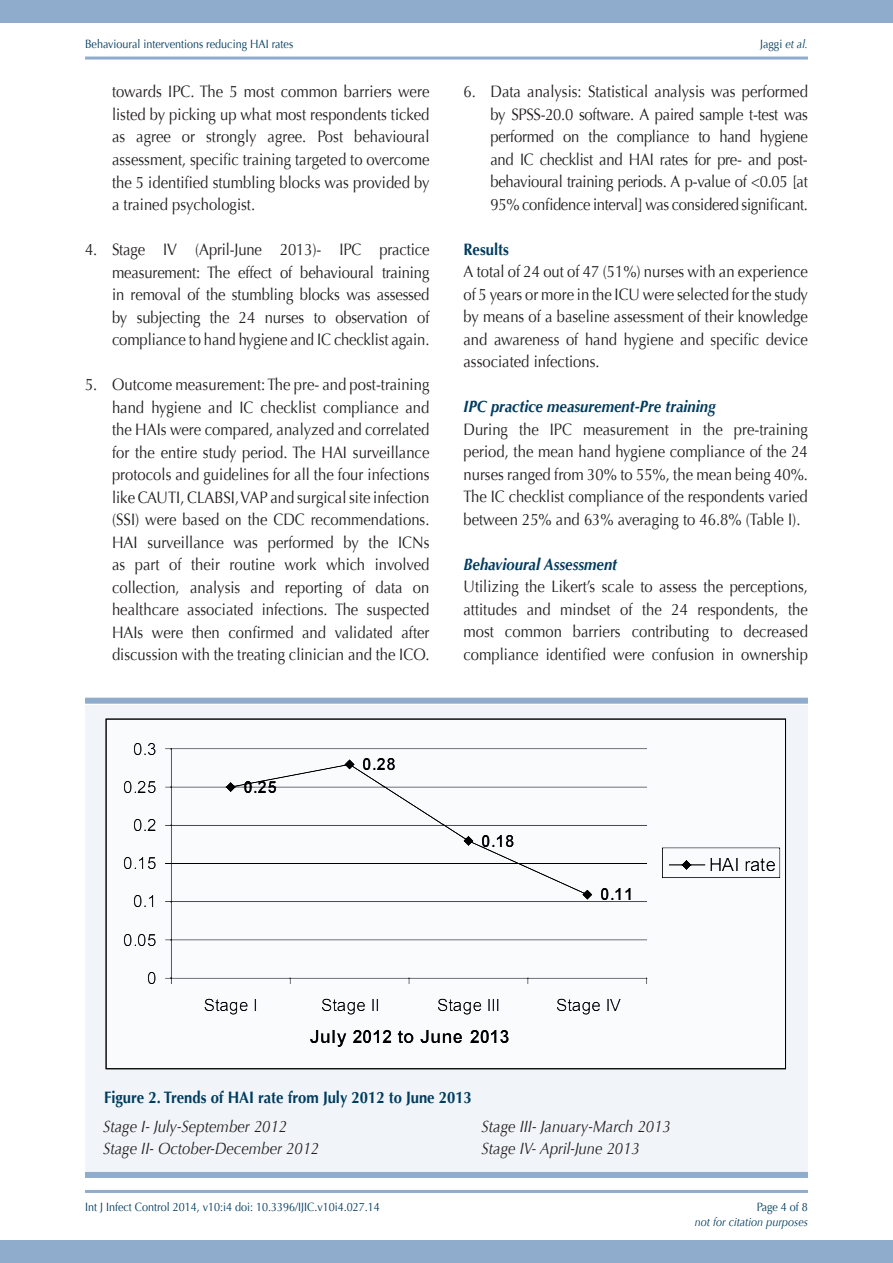
<style>
.page{position:relative;width:893px;height:1263px;background:#fff}
.page>*{position:absolute;margin:0;border:0;box-sizing:border-box;transform-origin:0 0}
.t1{font:700 18.45px "Arial";letter-spacing:-.02em;color:#000}
.t2{font:18.45px "Arial";letter-spacing:-.02em;color:#000}
.t3{font:16.95px "Arial";color:#000}
.t4{font:700 16.95px "Arial";letter-spacing:.025em;color:#000}
.bodytext{font:16.5px/22.5px "Optima";color:#231f20;text-align:justify;scale:.9 1}
.bodytext-2{font:italic 16.5px "Optima";color:#231f20;scale:.9 1}
.sub2{font:italic 700 16.5px "Optima";color:#003c5f;scale:.9 1}
.sub1{font:700 16.5px "Optima";color:#003c5f;scale:.9 1}
.t5{font:12px "Optima";color:#003c5f;scale:.9 1}
.t6{font:italic 12px "Optima";color:#003c5f;scale:.9 1}
.s1{font-style:italic}
</style>
<div class="page">
<div style="left:0;top:0;width:893px;height:23px;background:#8faccc"></div>
<div style="left:0;top:1240px;width:893px;height:23px;background:#8faccc"></div>
<hr style="left:85px;top:1190px;width:723px;height:3px;background:#8faccc">
<hr style="left:85px;top:57px;width:723px;height:3px;background:#8faccc">
<div style="left:85px;top:704px;width:723px;height:468px;background:#f1f5f9"></div>
<div style="left:85px;top:698px;width:723px;height:6px;background:#8faccc"></div>
<div style="left:85px;top:1172px;width:723px;height:6px;background:#8faccc"></div>
<div style="left:106px;top:719px;width:679px;height:350px;background:#f9fbfd"></div>
<hr style="left:171px;top:940px;width:476px;height:1px;background:#000">
<hr style="left:171px;top:901px;width:476px;height:1px;background:#000">
<hr style="left:171px;top:863px;width:476px;height:1px;background:#000">
<hr style="left:171px;top:825px;width:476px;height:1px;background:#000">
<hr style="left:171px;top:787px;width:476px;height:1px;background:#000">
<hr style="left:171px;top:748px;width:476px;height:1px;background:#000">
<hr style="left:171px;top:749px;width:1px;height:229px;background:#000">
<hr style="left:171px;top:978px;width:476px;height:1px;background:#000">
<svg style="left:224px;top:759px;width:370px;height:141px"></svg>
<div style="left:662px;top:848px;width:118px;height:30px;border:1px solid #000"></div>
<hr style="left:669px;top:864px;width:36px;height:2px;background:#000">
<svg style="left:680px;top:860px;width:13px;height:10px"></svg>
<p class="t5" style="left:85px;top:37px;width:233px">Behavioural interventions reducing HAI rates</p>
<p class="t5" style="left:760px;top:37px;width:54px">Jaggi <span class="s1">et al.</span></p>
<p class="bodytext" style="left:112px;top:81px;width:354px">towards IPC. The 5 most common barriers were listed by picking up what most respondents ticked as agree or strongly agree. Post behavioural assessment, specific training targeted to overcome the 5 identified stumbling blocks was provided by a trained psychologist.</p>
<p class="bodytext" style="left:112px;top:238px;width:354px;text-indent:-27px">4. Stage IV (April-June 2013)- IPC practice measurement: The effect of behavioural training in removal of the stumbling blocks was assessed by subjecting the 24 nurses to observation of compliance to hand hygiene and IC checklist again.</p>
<p class="bodytext" style="left:112px;top:373px;width:354px;text-indent:-27px">5. Outcome measurement: The pre- and post-training hand hygiene and IC checklist compliance and the HAIs were compared, analyzed and correlated for the entire study period. The HAI surveillance protocols and guidelines for all the four infections like CAUTI, CLABSI, VAP and surgical site infection (SSI) were based on the CDC recommendations.<br>HAI surveillance was performed by the ICNs as part of their routine work which involved collection, analysis and reporting of data on healthcare associated infections. The suspected HAIs were then confirmed and validated after discussion with the treating clinician and the ICO.</p>
<p class="bodytext" style="left:490px;top:81px;width:354px;text-indent:-27px">6. Data analysis: Statistical analysis was performed by SPSS-20.0 software. A paired sample t-test was performed on the compliance to hand hygiene and IC checklist and HAI rates for pre- and post&shy;behavioural training periods. A p-value of &lt;0.05 [at 95% confidence interval] was considered significant.</p>
<p class="sub1" style="left:463px;top:240px;width:52px">Results</p>
<p class="bodytext" style="left:463px;top:261px;width:384px">A total of 24 out of 47 (51%) nurses with an experience of 5 years or more in the ICU were selected for the study by means of a baseline assessment of their knowledge and awareness of hand hygiene and specific device associated infections.</p>
<p class="sub2" style="left:463px;top:397px;width:282px">IPC practice measurement-Pre training</p>
<p class="bodytext" style="left:463px;top:418px;width:384px">During the IPC measurement in the pre-training period, the mean hand hygiene compliance of the 24 nurses ranged from 30% to 55%, the mean being 40%.<br>The IC checklist compliance of the respondents varied between 25% and 63% averaging to 46.8% (Table I).</p>
<p class="sub2" style="left:463px;top:554px;width:172px">Behavioural Assessment</p>
<p class="bodytext" style="left:463px;top:576px;width:384px">Utilizing the Likert’s scale to assess the perceptions, attitudes and mindset of the 24 respondents, the most common barriers contributing to decreased compliance identified were confusion in ownership</p>
<p class="t3" style="left:133px;top:737px;width:25px">0.3</p>
<p class="t3" style="left:123px;top:776px;width:35px">0.25</p>
<p class="t3" style="left:133px;top:814px;width:25px">0.2</p>
<p class="t3" style="left:123px;top:852px;width:35px">0.15</p>
<p class="t3" style="left:133px;top:890px;width:25px">0.1</p>
<p class="t3" style="left:123px;top:929px;width:35px">0.05</p>
<p class="t3" style="left:147px;top:967px;width:11px">0</p>
<p class="t4" style="left:243px;top:776px;width:35px">0.25</p>
<p class="t4" style="left:362px;top:753px;width:35px">0.28</p>
<p class="t4" style="left:481px;top:829px;width:35px">0.18</p>
<p class="t4" style="left:600px;top:883px;width:35px">0.11</p>
<p class="t3" style="left:204px;top:994px;width:56px">Stage I</p>
<p class="t3" style="left:321px;top:994px;width:60px">Stage II</p>
<p class="t3" style="left:437px;top:994px;width:64px">Stage III</p>
<p class="t3" style="left:556px;top:994px;width:67px">Stage IV</p>
<p class="t1" style="left:310px;top:1025px;width:201px">July 2012 to June 2013</p>
<p class="sub1" style="left:104px;top:1088px;width:410px">Figure 2. Trends of HAI rate from July 2012 to June 2013</p>
<p class="bodytext-2" style="left:103px;top:1117px;width:206px">Stage I- July-September 2012</p>
<p class="bodytext-2" style="left:103px;top:1139px;width:242px">Stage II- October-December 2012</p>
<p class="bodytext-2" style="left:481px;top:1117px;width:212px">Stage III- January-March 2013</p>
<p class="bodytext-2" style="left:481px;top:1139px;width:177px">Stage IV- April-June 2013</p>
<p class="t2" style="left:709px;top:852px;width:68px">HAI rate</p>
<p class="t5" style="left:85px;top:1200px;width:329px">Int J Infect Control 2014, v10:i4 doi: 10.3396/IJIC.v10i4.027.14</p>
<p class="t5" style="left:757px;top:1200px;width:58px">Page 4 of 8</p>
<p class="t6" style="left:695px;top:1215px;width:127px">not for citation purposes</p>
</div>
